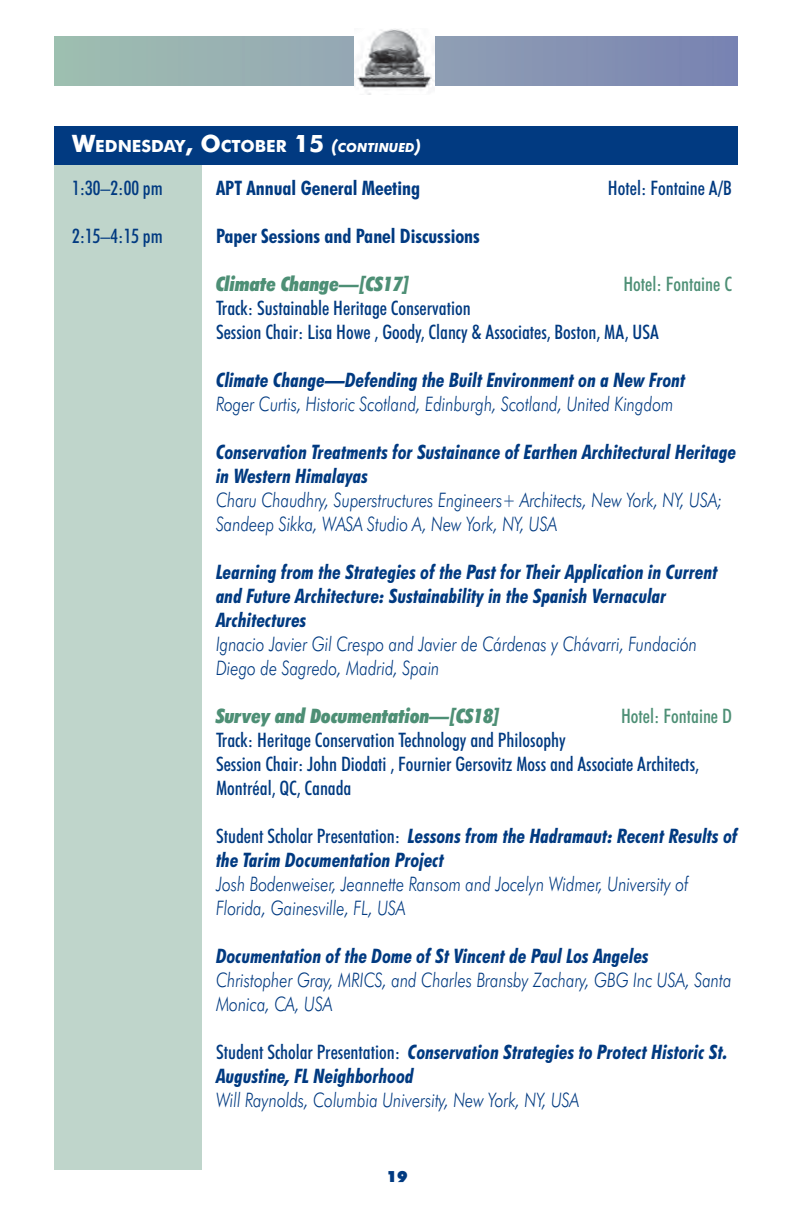
<style>
.page{position:relative;width:792px;height:1224px;background:#fff}
.page>*{position:absolute;margin:0;border:0;box-sizing:border-box;transform-origin:0 0}
.t1{font:italic 700 condensed 20px/24px "Futura BT";color:#013a81}
.t2{font:italic 300 20px/24px "Futura BT";color:#013a81;scale:.8 1}
.t3{font:500 condensed 20px/24px "Futura BT";color:#013a81}
.t4{font:700 condensed 20px "Futura BT";color:#013a81}
.t5{font:italic 900 condensed 20px "Futura BT";color:#4d8f75}
.t6{font:500 condensed 20px "Futura BT";color:#4d8f75}
.t7{font:700 16.8px "Futura BT";color:#fff}
.t8{font:900 15.4px "Futura BT";color:#013a81}
.s1{font-size:24px}
.s2{font-style:italic;font-size:18px}
.s3{font-style:italic;font-size:12.6px}
.s4{font-weight:500;font-style:normal}
</style>
<div class="page">
<svg style="left:54px;top:36px;width:684px;height:50px;background:#8ea1b2"></svg>
<img style="left:355px;top:29px;width:79px;height:66px">
<div style="left:54px;top:150px;width:147px;height:1020px;background:#bfd5cb"></div>
<div style="left:54px;top:126px;width:684px;height:39px;background:#013a81"></div>
<p class="t7" style="left:72px;top:138px;width:351px"><span class="s1">W</span>EDNESDAY<span class="s1">, O</span>CTOBER <span class="s1">15</span> <span class="s2">(</span><span class="s3">CONTINUED</span><span class="s2">)</span></p>
<p class="t3" style="left:72px;top:177px;width:92px">1:30–2:00 pm</p>
<p class="t4" style="left:216px;top:178px;width:206px">APT Annual General Meeting</p>
<p class="t3" style="left:608px;top:177px;width:126px">Hotel: Fontaine A/B</p>
<p class="t3" style="left:72px;top:225px;width:92px">2:15–4:15 pm</p>
<p class="t4" style="left:216px;top:226px;width:265px">Paper Sessions and Panel Discussions</p>
<p class="t5" style="left:216px;top:274px;width:195px">Climate Change—[CS17]</p>
<p class="t6" style="left:623px;top:274px;width:110px">Hotel: Fontaine C</p>
<p class="t3" style="left:216px;top:297px;width:444px">Track: Sustainable Heritage Conservation<br>Session Chair: Lisa Howe , Goody, Clancy &amp; Associates, Boston, MA, USA</p>
<p class="t1" style="left:216px;top:369px;width:471px">Climate Change—Defending the Built Environment on a New Front</p>
<p class="t2" style="left:216px;top:393px;width:573px">Roger Curtis, Historic Scotland, Edinburgh, Scotland, United Kingdom</p>
<p class="t1" style="left:216px;top:441px;width:522px">Conservation Treatments for Sustainance of Earthen Architectural Heritage in Western Himalayas</p>
<p class="t2" style="left:216px;top:489px;width:634px">Charu Chaudhry, Superstructures Engineers+ Architects, New York, NY, USA;<br>Sandeep Sikka, WASA Studio A, New York, NY, USA</p>
<p class="t1" style="left:216px;top:561px;width:503px">Learning from the Strategies of the Past for Their Application in Current and Future Architecture: Sustainability in the Spanish Vernacular<br>Architectures</p>
<p class="t2" style="left:216px;top:633px;width:603px">Ignacio Javier Gil Crespo and Javier de Cárdenas y Chávarri, Fundación<br>Diego de Sagredo, Madrid, Spain</p>
<p class="t5" style="left:216px;top:706px;width:285px">Survey and Documentation—[CS18]</p>
<p class="t6" style="left:621px;top:706px;width:112px">Hotel: Fontaine D</p>
<p class="t3" style="left:216px;top:729px;width:485px">Track: Heritage Conservation Technology and Philosophy<br>Session Chair: John Diodati , Fournier Gersovitz Moss and Associate Architects,<br>Montréal, QC, Canada</p>
<p class="t1" style="left:216px;top:825px;width:523px"><span class="s4">Student Scholar Presentation:</span> Lessons from the Hadramaut: Recent Results of the Tarim Documentation Project</p>
<p class="t2" style="left:216px;top:873px;width:592px">Josh Bodenweiser, Jeannette Ransom and Jocelyn Widmer, University of<br>Florida, Gainesville, FL, USA</p>
<p class="t1" style="left:216px;top:945px;width:434px">Documentation of the Dome of St Vincent de Paul Los Angeles</p>
<p class="t2" style="left:216px;top:969px;width:646px">Christopher Gray, MRICS, and Charles Bransby Zachary, GBG Inc USA, Santa<br>Monica, CA, USA</p>
<p class="t1" style="left:216px;top:1041px;width:513px"><span class="s4">Student Scholar Presentation:</span> Conservation Strategies to Protect Historic St.<br>Augustine, FL Neighborhood</p>
<p class="t2" style="left:216px;top:1089px;width:455px">Will Raynolds, Columbia University, New York, NY, USA</p>
<p class="t8" style="left:386px;top:1169px;width:23px">19</p>
</div>
